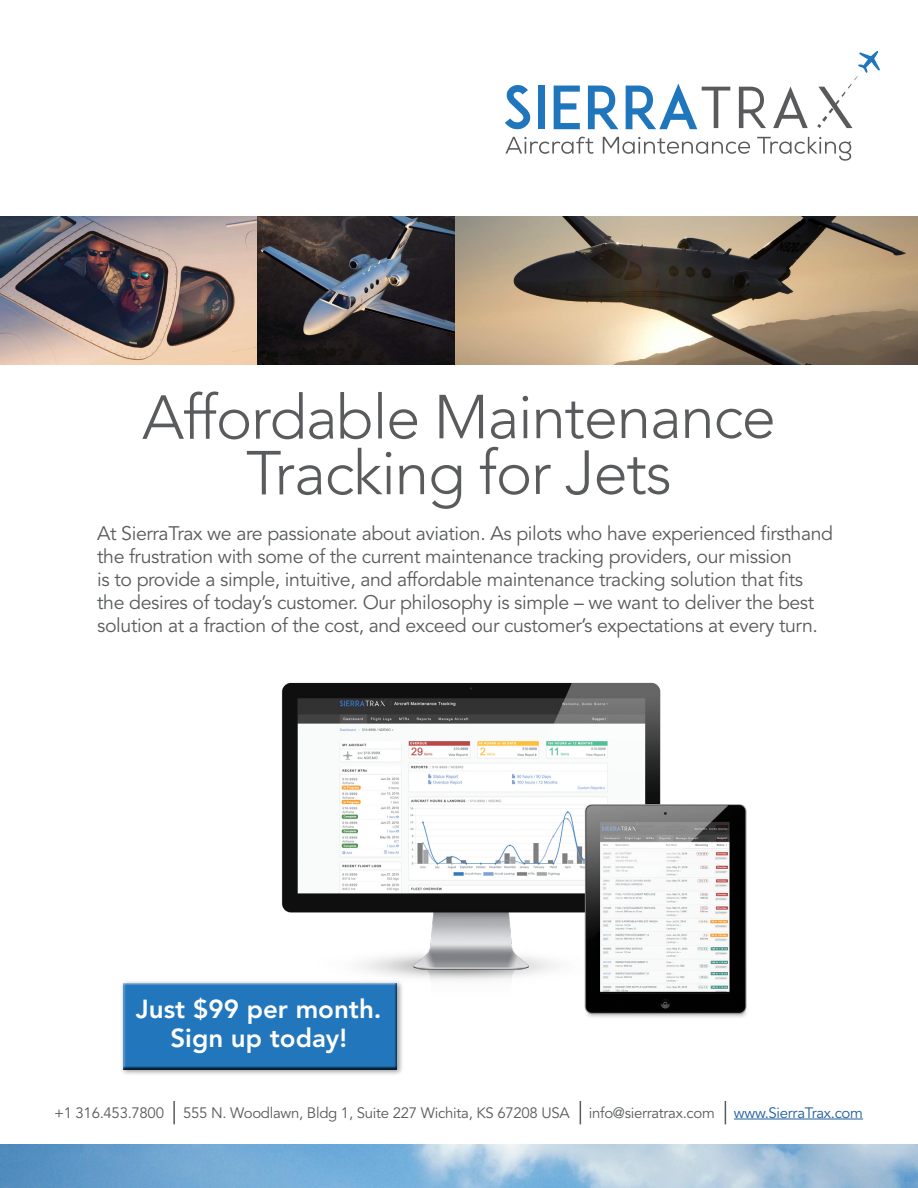
<style>
.page{position:relative;width:918px;height:1188px;background:#fff}
.page>*{position:absolute;margin:0;border:0;box-sizing:border-box;transform-origin:0 0}
.t1{font:300 61.5px/55.8px "Avenir";letter-spacing:-.02em;color:#595b5d;text-align:center}
.t2{font:800 25.95px/28px "Avenir";color:#fff;text-align:center}
.t3{font:19.5px/22.8px "Avenir";letter-spacing:-.02em;color:#595b5d}
.t4{font:15px "Avenir";letter-spacing:-.02em;color:#595b5d}
.t5{font:15px "Avenir";letter-spacing:-.02em;color:#215e9e}
</style>
<div class="page">
<img style="left:281px;top:682px;width:582px;height:441px">
<svg style="left:505px;top:85px;width:25px;height:44px"></svg>
<div style="left:538px;top:86px;width:7px;height:43px;background:#2076bc"></div>
<svg style="left:554px;top:86px;width:26px;height:43px"></svg>
<svg style="left:588px;top:86px;width:30px;height:43px"></svg>
<svg style="left:626px;top:84px;width:104px;height:45px"></svg>
<svg style="left:739px;top:87px;width:27px;height:41px"></svg>
<svg style="left:773px;top:86px;width:35px;height:42px"></svg>
<svg style="left:817px;top:51px;width:63px;height:77px"></svg>
<svg style="left:505px;top:137px;width:89px;height:17px"></svg>
<svg style="left:603px;top:137px;width:147px;height:17px"></svg>
<svg style="left:757px;top:137px;width:94px;height:24px"></svg>
<div style="left:120px;top:980px;width:284px;height:96px;background:#000;opacity:.4"></div>
<div style="left:120px;top:981px;width:280px;height:92px;background:#000;opacity:.75"></div>
<img style="left:0;top:1145px;width:918px;height:43px">
<img style="left:0;top:216px;width:257px;height:148px">
<img style="left:257px;top:216px;width:198px;height:148px">
<img style="left:455px;top:216px;width:463px;height:148px">
<hr style="left:734px;top:1119px;width:129px;height:1px;background:#215e9e">
<hr style="left:173px;top:1101px;width:2px;height:23px;background:#595b5d">
<svg style="left:580px;top:1101px;width:1px;height:23px"></svg>
<svg style="left:725px;top:1101px;width:1px;height:23px"></svg>
<h1 class="t1" style="left:142px;top:390px;width:635px">Affordable Maintenance<br>Tracking for Jets</h1>
<p class="t3" style="left:97px;top:523px;width:738px">At SierraTrax we are passionate about aviation. As pilots who have experienced firsthand the frustration with some of the current maintenance tracking providers, our mission<br>is to provide a simple, intuitive, and affordable maintenance tracking solution that fits the desires of today’s customer. Our philosophy is simple – we want to deliver the best solution at a fraction of the cost, and exceed our customer’s expectations at every turn.</p>
<h2 class="t2" style="left:136px;top:995px;width:247px">Just $99 per month.<br>Sign up today!</h2>
<p class="t4" style="left:54px;top:1104px;width:112px">+1 316.453.7800</p>
<p class="t4" style="left:183px;top:1104px;width:388px">555 N. Woodlawn, Bldg 1, Suite 227 Wichita, KS 67208 USA</p>
<p class="t4" style="left:589px;top:1104px;width:127px">info@sierratrax.com</p>
<p class="t5" style="left:734px;top:1104px;width:131px">www.SierraTrax.com</p>
</div>
